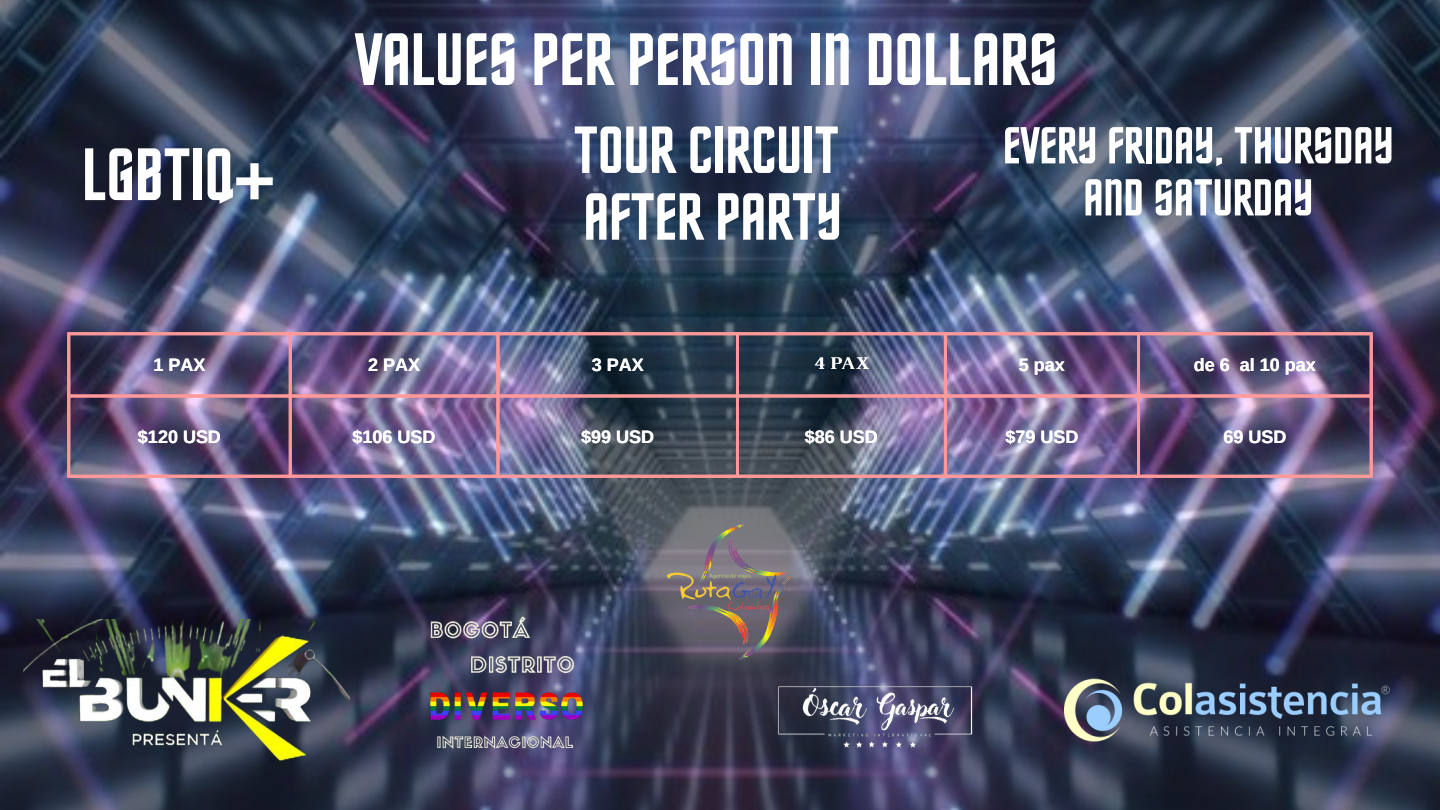
<style>
.page{position:relative;width:1440px;height:810px;background:#fff}
.page>*{position:absolute;margin:0;border:0;box-sizing:border-box;transform-origin:0 0}
.t1{font:74.5px "Horta";color:#fff}
.t2{font:66.8px/66.8px "Horta";color:#fff}
.t3{font:52.2px/52.1px "Horta";color:#fff;text-align:center}
.t4{font:700 18px "Arimo";color:#fff}
.t5{font:700 18px "Luthier";color:#fff}
</style>
<div class="page">
<img style="left:1px;top:0;width:1439px;height:810px">
<img style="left:667px;top:525px;width:125px;height:135px">
<img style="left:23px;top:620px;width:326px;height:146px">
<img style="left:419px;top:604px;width:177px;height:177px">
<img style="left:767px;top:681px;width:214px;height:69px">
<img style="left:1062px;top:666px;width:328px;height:84px">
<hr style="left:67px;top:335px;width:3px;height:140px;background:#f99">
<hr style="left:289px;top:335px;width:3px;height:140px;background:#f99">
<hr style="left:496px;top:335px;width:3px;height:140px;background:#f99">
<hr style="left:736px;top:335px;width:3px;height:140px;background:#f99">
<hr style="left:944px;top:335px;width:3px;height:140px;background:#f99">
<hr style="left:1137px;top:335px;width:3px;height:140px;background:#f99">
<hr style="left:1370px;top:335px;width:3px;height:140px;background:#f99">
<hr style="left:67px;top:332px;width:1306px;height:3px;background:#f99">
<hr style="left:67px;top:395px;width:1306px;height:3px;background:#f99">
<hr style="left:67px;top:475px;width:1306px;height:3px;background:#f99">
<h1 class="t1" style="left:82px;top:143px;width:195px">LGBTIQ+</h1>
<h1 class="t1" style="left:355px;top:28px;width:704px">VALUES PER PERSON IN DOLLARS</h1>
<h2 class="t2" style="left:574px;top:122px;width:269px">TOUR CIRCUIT<br>AFTER PARTY</h2>
<h3 class="t3" style="left:1003px;top:124px;width:392px">EVERY FRIDAY, THURSDAY<br>AND SATURDAY</h3>
<p class="t4" style="left:154px;top:355px;width:53px">1 PAX</p>
<p class="t4" style="left:368px;top:355px;width:53px">2 PAX</p>
<p class="t4" style="left:592px;top:355px;width:53px">3 PAX</p>
<p class="t5" style="left:814px;top:357px;width:56px">4 PAX</p>
<p class="t4" style="left:1019px;top:355px;width:47px">5 pax</p>
<p class="t4" style="left:1194px;top:355px;width:123px">de 6 al 10 pax</p>
<p class="t4" style="left:138px;top:426px;width:84px">$120 USD</p>
<p class="t4" style="left:353px;top:426px;width:84px">$106 USD</p>
<p class="t4" style="left:581px;top:426px;width:74px">$99 USD</p>
<p class="t4" style="left:805px;top:426px;width:74px">$86 USD</p>
<p class="t4" style="left:1005px;top:426px;width:74px">$79 USD</p>
<p class="t4" style="left:1223px;top:426px;width:64px">69 USD</p>
</div>
